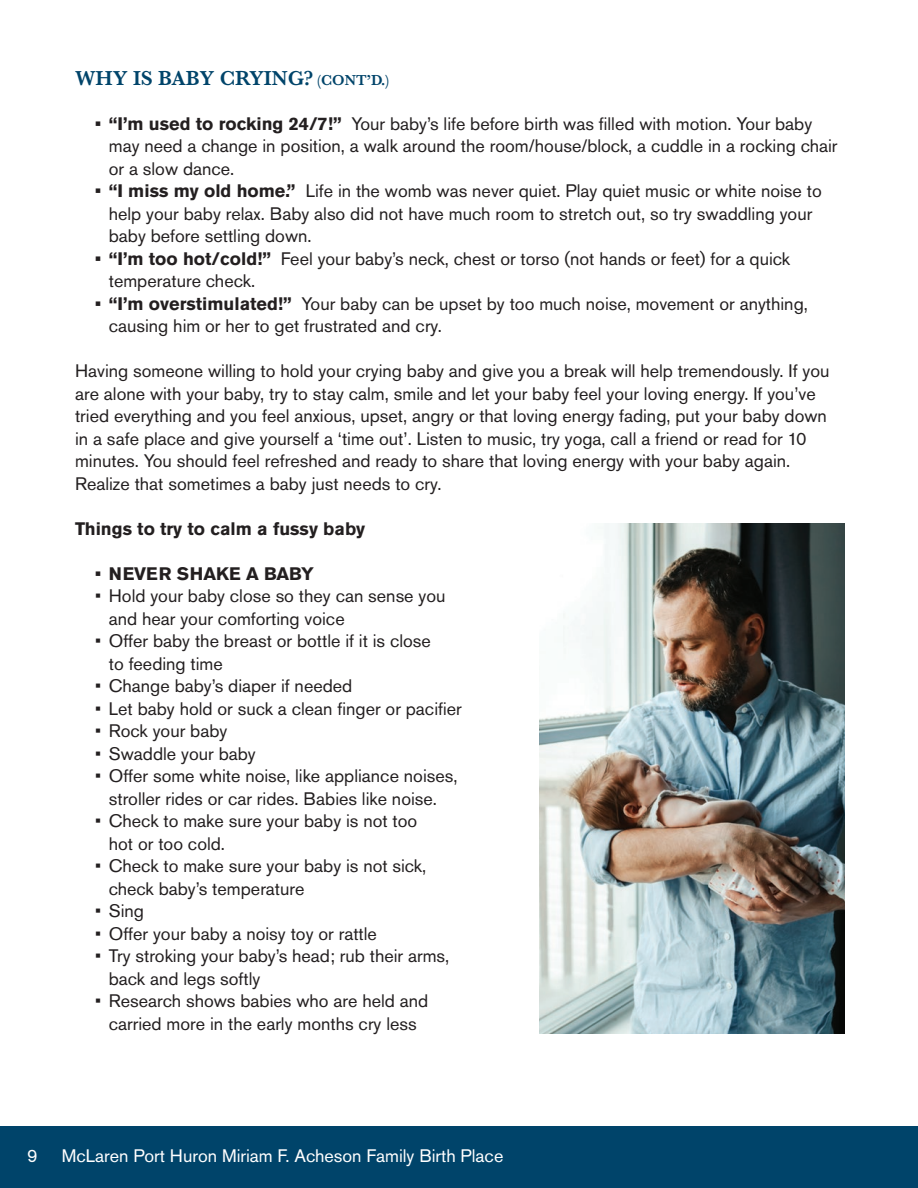
<style>
.page{position:relative;width:918px;height:1188px;background:#fff}
.page>*{position:absolute;margin:0;border:0;box-sizing:border-box;transform-origin:0 0}
.t1{font:600 21px "Baskerville";color:#00446a}
.t2{font:18px/22.5px "Akzidenz Grotesk Std";color:#231f20}
.t3{font:18px "Akzidenz Grotesk Std";color:#fff}
.t4{font:700 18px "Akzidenz Grotesk Std";color:#231f20}
.s1{font-size:15px}
.s2{font-weight:700}
</style>
<div class="page">
<div style="left:0;top:1126px;width:918px;height:62px;background:#00446a"></div>
<img style="left:540px;top:524px;width:304px;height:510px">
<p class="t1" style="left:75px;top:63px;width:316px">WHY IS BABY CRYING? <span class="s1">(CONT’D.)</span></p>
<p class="t2" style="left:109px;top:112px;width:730px;text-indent:-14px"><span class="s2">• “I’m used to rocking 24/7!”</span> Your baby’s life before birth was filled with motion. Your baby may need a change in position, a walk around the room/house/block, a cuddle in a rocking chair or a slow dance.</p>
<p class="t2" style="left:109px;top:180px;width:714px;text-indent:-14px"><span class="s2">• “I miss my old home.”</span> Life in the womb was never quiet. Play quiet music or white noise to help your baby relax. Baby also did not have much room to stretch out, so try swaddling your baby before settling down.</p>
<p class="t2" style="left:109px;top:247px;width:683px;text-indent:-14px"><span class="s2">• “I’m too hot/cold!”</span> Feel your baby’s neck, chest or torso (not hands or feet) for a quick temperature check.</p>
<p class="t2" style="left:109px;top:292px;width:701px;text-indent:-14px"><span class="s2">• “I’m overstimulated!”</span> Your baby can be upset by too much noise, movement or anything, causing him or her to get frustrated and cry.</p>
<p class="t2" style="left:75px;top:360px;width:756px">Having someone willing to hold your crying baby and give you a break will help tremendously. If you are alone with your baby, try to stay calm, smile and let your baby feel your loving energy. If you’ve tried everything and you feel anxious, upset, angry or that loving energy fading, put your baby down in a safe place and give yourself a ‘time out’. Listen to music, try yoga, call a friend or read for 10 minutes. You should feel refreshed and ready to share that loving energy with your baby again.<br>Realize that sometimes a baby just needs to cry.</p>
<p class="t4" style="left:75px;top:518px;width:292px">Things to try to calm a fussy baby</p>
<p class="t4" style="left:95px;top:563px;width:220px">• NEVER SHAKE A BABY</p>
<p class="t2" style="left:109px;top:585px;width:338px;text-indent:-14px">• Hold your baby close so they can sense you and hear your comforting voice</p>
<p class="t2" style="left:109px;top:630px;width:324px;text-indent:-14px">• Offer baby the breast or bottle if it is close to feeding time</p>
<p class="t2" style="left:95px;top:675px;width:259px">• Change baby’s diaper if needed</p>
<p class="t2" style="left:95px;top:697px;width:368px">• Let baby hold or suck a clean finger or pacifier</p>
<p class="t2" style="left:95px;top:720px;width:134px">• Rock your baby</p>
<p class="t2" style="left:95px;top:742px;width:162px">• Swaddle your baby</p>
<p class="t2" style="left:95px;top:765px;width:364px;text-align:center">• Offer some white noise, like appliance noises, stroller rides or car rides. Babies like noise.</p>
<p class="t2" style="left:109px;top:810px;width:310px;text-indent:-14px">• Check to make sure your baby is not too hot or too cold.</p>
<p class="t2" style="left:109px;top:855px;width:319px;text-indent:-14px">• Check to make sure your baby is not sick, check baby’s temperature</p>
<p class="t2" style="left:95px;top:900px;width:50px">• Sing</p>
<p class="t2" style="left:95px;top:922px;width:283px">• Offer your baby a noisy toy or rattle</p>
<p class="t2" style="left:109px;top:945px;width:342px;text-indent:-14px">• Try stroking your baby’s head; rub their arms, back and legs softly</p>
<p class="t2" style="left:95px;top:990px;width:335px;text-align:center">• Research shows babies who are held and carried more in the early months cry less</p>
<p class="t3" style="left:27px;top:1145px;width:12px">9</p>
<p class="t3" style="left:62px;top:1145px;width:443px">McLaren Port Huron Miriam F. Acheson Family Birth Place</p>
</div>
